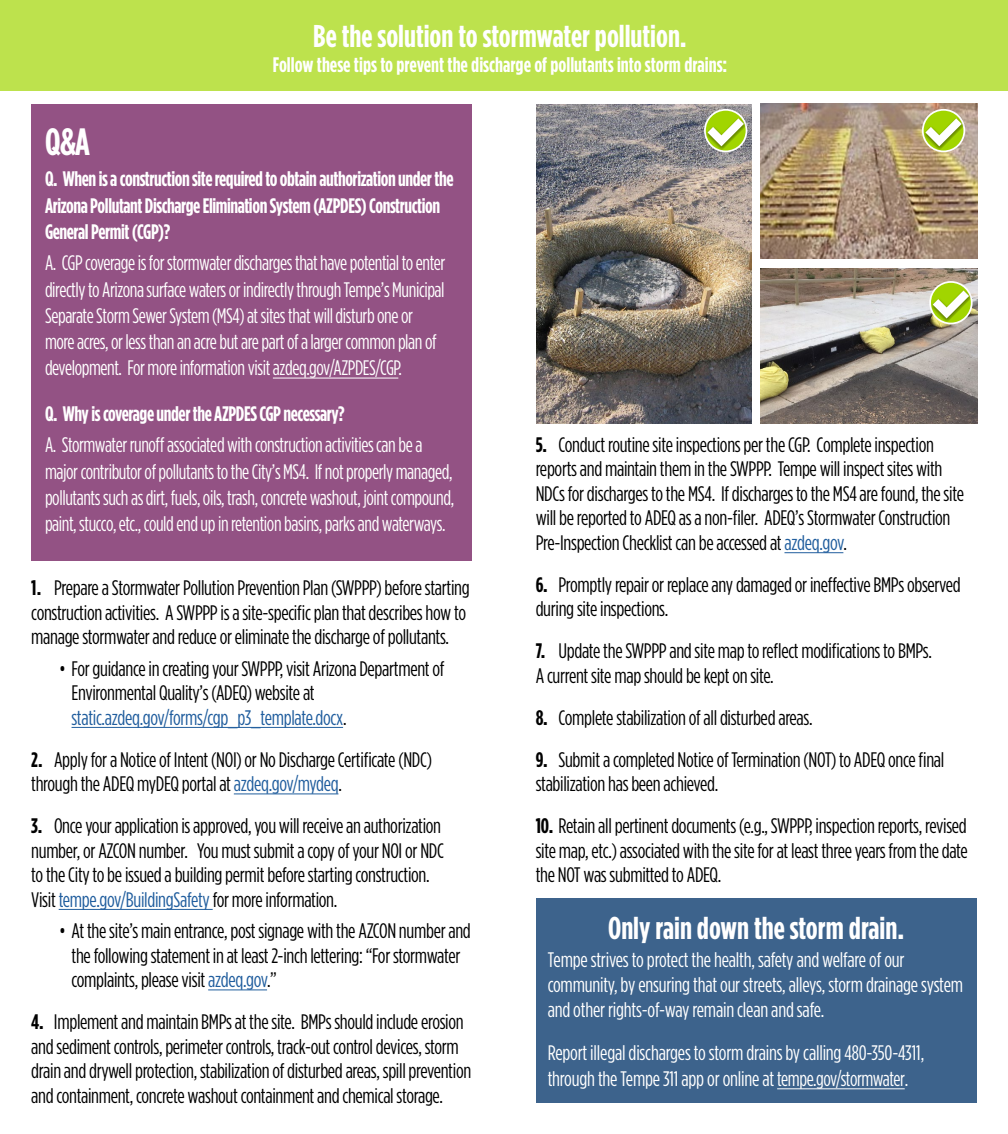
<style>
.page{position:relative;width:1008px;height:1134px;background:#fff}
.page>*{position:absolute;margin:0;border:0;box-sizing:border-box;transform-origin:0 0}
.t1{font:700 37.98px "Gotham Condensed";color:#fff}
.t2{font:700 31.5px "Gotham Condensed";color:#fff}
.t3{font:21px/24.5px "Gotham Condensed";letter-spacing:-.015em;color:#000}
.t4{font:21px/26.2px "Gotham Condensed";letter-spacing:-.02em;color:#fff}
.t5{font:700 21px/26.2px "Gotham Condensed";letter-spacing:-.02em;color:#fff}
.t6{font:700 21px "Gotham Condensed";color:#fff}
.s1{font-weight:700}
.s2{color:#215e9e}
</style>
<div class="page">
<div style="left:31px;top:105px;width:441px;height:456px;background:#935284"></div>
<div style="left:536px;top:898px;width:441px;height:204px;background:#3d638c"></div>
<div style="left:0;top:0;width:1008px;height:91px;background:#bde24d"></div>
<img style="left:536px;top:105px;width:216px;height:318px">
<hr style="left:273px;top:378px;width:125px;height:1px;background:#fff">
<hr style="left:72px;top:727px;width:271px;height:1px;background:#215e9e">
<hr style="left:234px;top:794px;width:104px;height:1px;background:#215e9e">
<hr style="left:59px;top:909px;width:154px;height:1px;background:#215e9e">
<hr style="left:208px;top:990px;width:59px;height:1px;background:#215e9e">
<hr style="left:777px;top:1089px;width:128px;height:1px;background:#fff">
<hr style="left:784px;top:552px;width:59px;height:1px;background:#215e9e">
<img style="left:761px;top:269px;width:216px;height:154px">
<img style="left:761px;top:103px;width:216px;height:155px">
<div style="left:704px;top:109px;width:43px;height:43px;border:2px solid #fff;border-radius:50%"></div>
<svg style="left:703px;top:105px;width:46px;height:46px"></svg>
<div style="left:922px;top:109px;width:43px;height:43px;border:2px solid #fff;border-radius:50%"></div>
<svg style="left:920px;top:105px;width:47px;height:46px"></svg>
<div style="left:929px;top:281px;width:44px;height:43px;border:2px solid #fff;border-radius:50%"></div>
<svg style="left:928px;top:277px;width:46px;height:46px"></svg>
<h2 class="t2" style="left:313px;top:18px;width:375px">Be the solution to stormwater pollution.</h2>
<p class="t6" style="left:273px;top:52px;width:456px">Follow these tips to prevent the discharge of pollutants into storm drains:</p>
<h1 class="t1" style="left:45px;top:119px;width:46px">Q&amp;A</h1>
<p class="t5" style="left:45px;top:166px;width:410px">Q. When is a construction site required to obtain authorization under the<br>Arizona Pollutant Discharge Elimination System (AZPDES) Construction<br>General Permit (CGP)?</p>
<p class="t4" style="left:45px;top:250px;width:402px">A. CGP coverage is for stormwater discharges that have potential to enter directly to Arizona surface waters or indirectly through Tempe’s Municipal Separate Storm Sewer System (MS4) at sites that will disturb one or more acres, or less than an acre but are part of a larger common plan of development. For more information visit azdeq.gov/AZPDES/CGP.</p>
<p class="t5" style="left:45px;top:400px;width:301px">Q. Why is coverage under the AZPDES CGP necessary?</p>
<p class="t4" style="left:45px;top:432px;width:411px">A. Stormwater runoff associated with construction activities can be a major contributor of pollutants to the City’s MS4. If not properly managed, pollutants such as dirt, fuels, oils, trash, concrete washout, joint compound, paint, stucco, etc., could end up in retention basins, parks and waterways.</p>
<p class="t3" style="left:31px;top:575px;width:440px"><span class="s1">1.</span> Prepare a Stormwater Pollution Prevention Plan (SWPPP) before starting construction activities. A SWPPP is a site-specific plan that describes how to manage stormwater and reduce or eliminate the discharge of pollutants.</p>
<p class="t3" style="left:72px;top:656px;width:374px;text-indent:-12px">• For guidance in creating your SWPPP, visit Arizona Department of<br>Environmental Quality’s (ADEQ) website at <span class="s2">static.azdeq.gov/forms/cgp_p3_template.docx</span>.</p>
<p class="t3" style="left:31px;top:747px;width:402px"><span class="s1">2.</span> Apply for a Notice of Intent (NOI) or No Discharge Certificate (NDC) through the ADEQ myDEQ portal at <span class="s2">azdeq.gov/mydeq</span>.</p>
<p class="t3" style="left:31px;top:813px;width:414px"><span class="s1">3.</span> Once your application is approved, you will receive an authorization number, or AZCON number. You must submit a copy of your NOI or NDC to the City to be issued a building permit before starting construction.<br>Visit <span class="s2">tempe.gov/BuildingSafety</span> for more information.</p>
<p class="t3" style="left:72px;top:918px;width:401px;text-indent:-12px">• At the site’s main entrance, post signage with the AZCON number and the following statement in at least 2-inch lettering: “For stormwater complaints, please visit <span class="s2">azdeq.gov</span>.”</p>
<p class="t3" style="left:31px;top:1009px;width:442px"><span class="s1">4.</span> Implement and maintain BMPs at the site. BMPs should include erosion and sediment controls, perimeter controls, track-out control devices, storm drain and drywell protection, stabilization of disturbed areas, spill prevention and containment, concrete washout containment and chemical storage.</p>
<p class="t3" style="left:536px;top:432px;width:430px"><span class="s1">5.</span> Conduct routine site inspections per the CGP. Complete inspection reports and maintain them in the SWPPP. Tempe will inspect sites with NDCs for discharges to the MS4. If discharges to the MS4 are found, the site will be reported to ADEQ as a non-filer. ADEQ’s Stormwater Construction Pre-Inspection Checklist can be accessed at <span class="s2">azdeq.gov</span>.</p>
<p class="t3" style="left:536px;top:572px;width:427px"><span class="s1">6.</span> Promptly repair or replace any damaged or ineffective BMPs observed during site inspections.</p>
<p class="t3" style="left:536px;top:639px;width:398px"><span class="s1">7.</span> Update the SWPPP and site map to reflect modifications to BMPs.<br>A current site map should be kept on site.</p>
<p class="t3" style="left:536px;top:705px;width:278px"><span class="s1">8.</span> Complete stabilization of all disturbed areas.</p>
<p class="t3" style="left:536px;top:747px;width:410px"><span class="s1">9.</span> Submit a completed Notice of Termination (NOT) to ADEQ once final stabilization has been achieved.</p>
<p class="t3" style="left:536px;top:814px;width:434px;text-align:justify"><span class="s1">10.</span> Retain all pertinent documents (e.g., SWPPP, inspection reports, revised site map, etc.) associated with the site for at least three years from the date the NOT was submitted to ADEQ.</p>
<h2 class="t2" style="left:608px;top:909px;width:298px">Only rain down the storm drain.</h2>
<p class="t4" style="left:548px;top:947px;width:417px;line-height:25.2px">Tempe strives to protect the health, safety and welfare of our community, by ensuring that our streets, alleys, storm drainage system and other rights-of-way remain clean and safe.</p>
<p class="t4" style="left:548px;top:1039px;width:378px">Report illegal discharges to storm drains by calling 480-350-4311, through the Tempe 311 app or online at tempe.gov/stormwater.</p>
</div>
